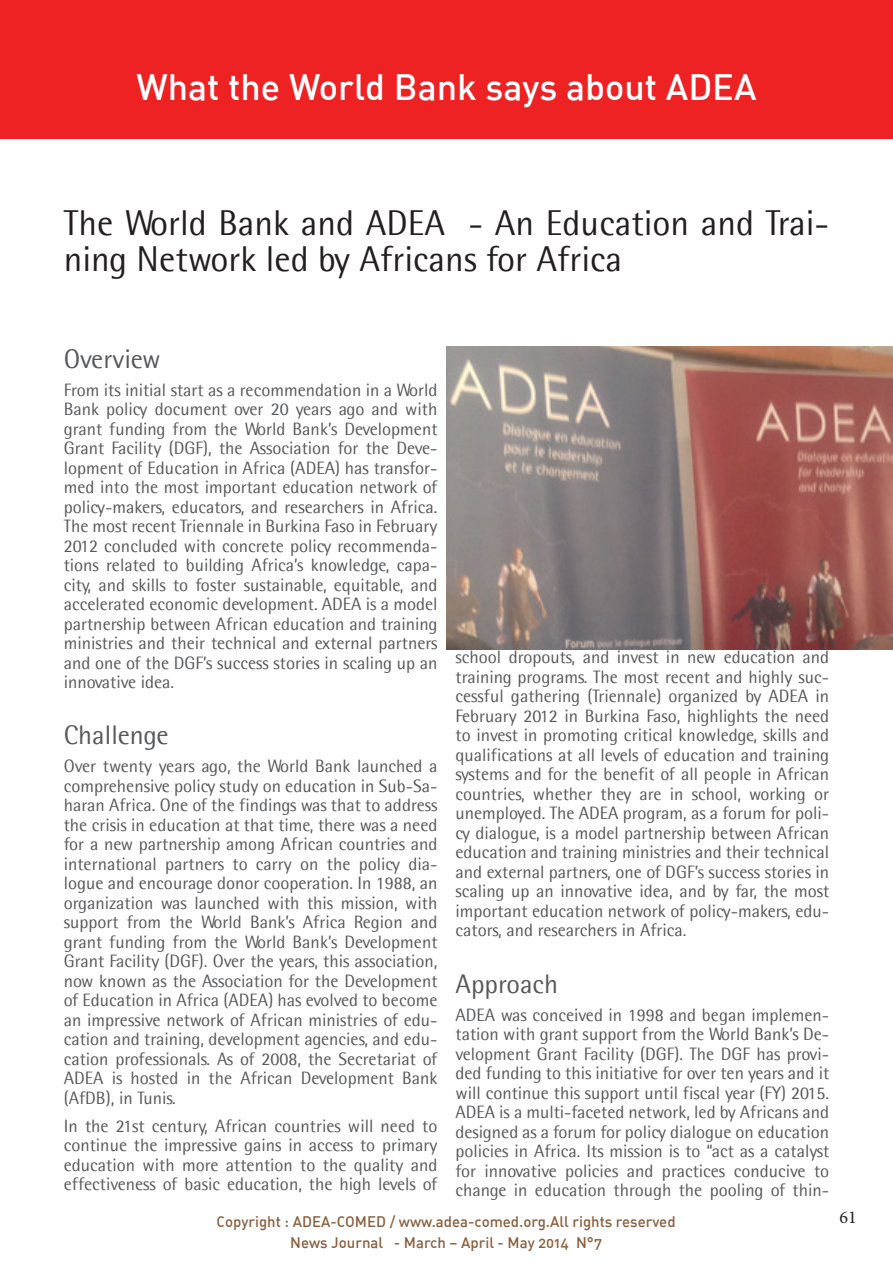
<style>
.page{position:relative;width:893px;height:1263px;background:#fff}
.page>*{position:absolute;margin:0;border:0;box-sizing:border-box;transform-origin:0 0}
.t1{font:36px/36px "Agfa Rotis Semisans";color:#231f20}
.t2{font:36px "DIN Medium Alternate";color:#fff}
.t3{font:27px "Agfa Rotis Semisans";color:#57585a}
.t4{font:18px/19.5px "Agfa Rotis Semisans";color:#57585a;text-align:justify}
.t5{font:18px "Minion Pro";color:#231f20}
.t6{font:15px "DIN Medium Alternate";color:#89603f}
</style>
<div class="page">
<div style="left:0;top:0;width:893px;height:138px;background:#ee2123"></div>
<img style="left:446px;top:347px;width:447px;height:302px">
<h1 class="t2" style="left:136px;top:64px;width:621px">What the World Bank says about ADEA</h1>
<h1 class="t1" style="left:64px;top:205px;width:767px">The World Bank and ADEA - An Education and Trai&shy;ning Network led by Africans for Africa</h1>
<h2 class="t3" style="left:64px;top:342px;width:98px">Overview</h2>
<p class="t4" style="left:64px;top:380px;width:375px">From its initial start as a recommendation in a World Bank policy document over 20 years ago and with grant funding from the World Bank’s Development Grant Facility (DGF), the Association for the Deve&shy;lopment of Education in Africa (ADEA) has transfor&shy;med into the most important education network of policy-makers, educators, and researchers in Africa.<br>The most recent Triennale in Burkina Faso in February 2012 concluded with concrete policy recommenda&shy;tions related to building Africa’s knowledge, capa&shy;city, and skills to foster sustainable, equitable, and accelerated economic development. ADEA is a model partnership between African education and training ministries and their technical and external partners and one of the DGF’s success stories in scaling up an innovative idea.</p>
<h2 class="t3" style="left:64px;top:719px;width:106px">Challenge</h2>
<p class="t4" style="left:64px;top:756px;width:375px">Over twenty years ago, the World Bank launched a comprehensive policy study on education in Sub-Sa&shy;haran Africa. One of the findings was that to address the crisis in education at that time, there was a need for a new partnership among African countries and international partners to carry on the policy dia&shy;logue and encourage donor cooperation. In 1988, an organization was launched with this mission, with support from the World Bank’s Africa Region and grant funding from the World Bank’s Development Grant Facility (DGF). Over the years, this association, now known as the Association for the Development of Education in Africa (ADEA) has evolved to become an impressive network of African ministries of edu&shy;cation and training, development agencies, and edu&shy;cation professionals. As of 2008, the Secretariat of ADEA is hosted in the African Development Bank (AfDB), in Tunis.</p>
<p class="t4" style="left:64px;top:1115px;width:375px">In the 21st century, African countries will need to continue the impressive gains in access to primary education with more attention to the quality and effectiveness of basic education, the high levels of</p>
<p class="t4" style="left:455px;top:647px;width:375px">school dropouts, and invest in new education and training programs. The most recent and highly suc&shy;cessful gathering (Triennale) organized by ADEA in February 2012 in Burkina Faso, highlights the need to invest in promoting critical knowledge, skills and qualifications at all levels of education and training systems and for the benefit of all people in African countries, whether they are in school, working or unemployed. The ADEA program, as a forum for poli&shy;cy dialogue, is a model partnership between African education and training ministries and their technical and external partners, one of DGF’s success stories in scaling up an innovative idea, and by far, the most important education network of policy-makers, edu&shy;cators, and researchers in Africa.</p>
<h2 class="t3" style="left:455px;top:967px;width:104px">Approach</h2>
<p class="t4" style="left:455px;top:1004px;width:375px">ADEA was conceived in 1998 and began implemen&shy;tation with grant support from the World Bank’s De&shy;velopment Grant Facility (DGF). The DGF has provi&shy;ded funding to this initiative for over ten years and it will continue this support until fiscal year (FY) 2015.<br>ADEA is a multi-faceted network, led by Africans and designed as a forum for policy dialogue on education policies in Africa. Its mission is to “act as a catalyst for innovative policies and practices conducive to change in education through the pooling of thin-</p>
<p class="t6" style="left:216px;top:1212px;width:461px">Copyright : ADEA-COMED / www.adea-comed.org.All rights reserved</p>
<p class="t5" style="left:839px;top:1205px;width:19px">61</p>
<p class="t6" style="left:290px;top:1233px;width:313px">News Journal - March – April - May 2014 N°7</p>
</div>
